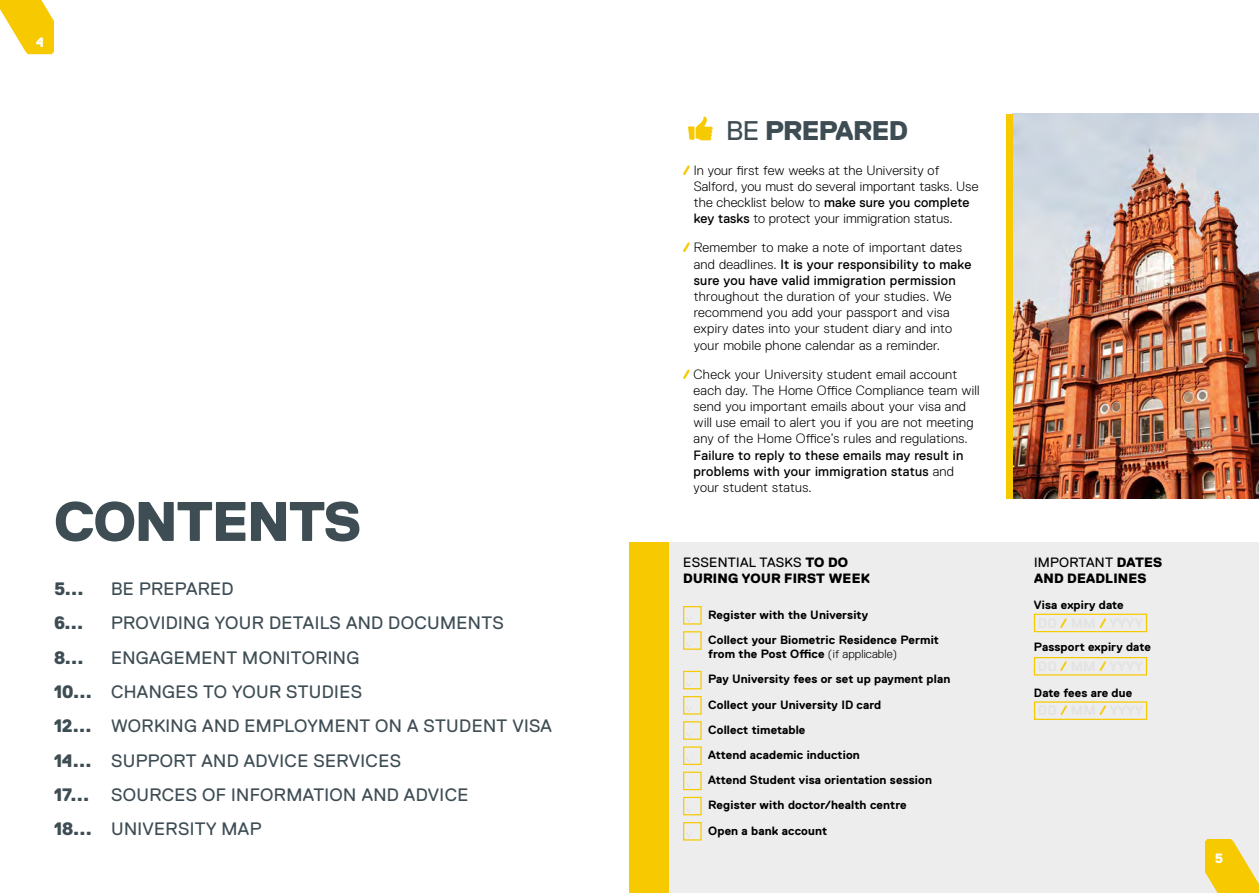
<style>
.page{position:relative;width:1259px;height:893px;background:#fff}
.page>*{position:absolute;margin:0;border:0;box-sizing:border-box;transform-origin:0 0}
.t1{font:800 55.65px "Replica Pro";letter-spacing:-.02em;color:#3e4d54}
.t2{font:800 27px "Replica Pro";letter-spacing:-.02em;color:#3e4d54}
.t3{font:18px "Replica Pro";letter-spacing:.02em;color:#3e4d54}
.t4{font:800 18px "Replica Pro";color:#3e4d54}
.t5{font:300 13.5px/16.2px "Replica Pro";letter-spacing:.02em;color:#000}
.t6{font:800 13.5px/16.2px "Replica Pro";letter-spacing:.02em;color:#000}
.t7{font:800 13.5px "Replica Pro";color:#fff}
.t8{font:700 12px/14.4px "Replica Pro";letter-spacing:.01em;color:#000}
.s1{font-weight:800}
.s2{font-weight:400}
.s3{font-weight:800;color:#f6c900}
.s4{font-weight:300}
</style>
<div class="page">
<div style="left:629px;top:542px;width:45px;height:351px;background:#f6c900"></div>
<div style="left:669px;top:542px;width:590px;height:351px;background:#ededed"></div>
<svg style="left:688px;top:117px;width:25px;height:23px"></svg>
<div style="left:683px;top:606px;width:18px;height:19px;border:1px solid #f6c900"></div>
<div style="left:683px;top:631px;width:18px;height:19px;border:1px solid #f6c900"></div>
<div style="left:683px;top:671px;width:18px;height:18px;border:1px solid #f6c900"></div>
<div style="left:683px;top:696px;width:18px;height:19px;border:1px solid #f6c900"></div>
<div style="left:683px;top:721px;width:18px;height:19px;border:1px solid #f6c900"></div>
<div style="left:683px;top:746px;width:18px;height:19px;border:1px solid #f6c900"></div>
<div style="left:683px;top:772px;width:18px;height:18px;border:1px solid #f6c900"></div>
<div style="left:683px;top:797px;width:18px;height:18px;border:1px solid #f6c900"></div>
<div style="left:683px;top:822px;width:18px;height:19px;border:1px solid #f6c900"></div>
<svg style="left:684px;top:608px;width:16px;height:16px"></svg>
<svg style="left:684px;top:633px;width:16px;height:16px"></svg>
<svg style="left:684px;top:672px;width:16px;height:16px"></svg>
<svg style="left:684px;top:697px;width:16px;height:16px"></svg>
<svg style="left:684px;top:723px;width:16px;height:16px"></svg>
<svg style="left:684px;top:748px;width:16px;height:16px"></svg>
<svg style="left:684px;top:773px;width:16px;height:16px"></svg>
<svg style="left:684px;top:798px;width:16px;height:16px"></svg>
<svg style="left:684px;top:823px;width:16px;height:16px"></svg>
<div style="left:1034px;top:614px;width:113px;height:18px;border:1px solid #f6c900"></div>
<div style="left:1034px;top:657px;width:113px;height:18px;border:1px solid #f6c900"></div>
<div style="left:1034px;top:701px;width:113px;height:19px;border:1px solid #f6c900"></div>
<svg style="left:0;top:0;width:54px;height:54px"></svg>
<svg style="left:1205px;top:839px;width:54px;height:54px"></svg>
<img style="left:1012px;top:114px;width:247px;height:385px">
<div style="left:1006px;top:114px;width:6px;height:385px;background:#f6c900"></div>
<p class="t7" style="left:36px;top:35px;width:9px">4</p>
<p class="t1" style="left:54px;top:491px;width:308px">CONTENTS</p>
<p class="t4" style="left:54px;top:579px;width:31px">5...</p>
<p class="t3" style="left:111px;top:579px;width:124px">BE PREPARED</p>
<p class="t4" style="left:54px;top:613px;width:31px">6...</p>
<p class="t3" style="left:111px;top:613px;width:394px">PROVIDING YOUR DETAILS AND DOCUMENTS</p>
<p class="t4" style="left:54px;top:647px;width:31px">8...</p>
<p class="t3" style="left:111px;top:647px;width:250px">ENGAGEMENT MONITORING</p>
<p class="t3" style="left:54px;top:682px;width:309px"><span class="s1">10...</span> CHANGES TO YOUR STUDIES</p>
<p class="t3" style="left:54px;top:716px;width:499px"><span class="s1">12...</span> WORKING AND EMPLOYMENT ON A STUDENT VISA</p>
<p class="t3" style="left:54px;top:750px;width:348px"><span class="s1">14...</span> SUPPORT AND ADVICE SERVICES</p>
<p class="t3" style="left:54px;top:785px;width:416px"><span class="s1">17...</span> SOURCES OF INFORMATION AND ADVICE</p>
<p class="t3" style="left:54px;top:819px;width:209px"><span class="s1">18...</span> UNIVERSITY MAP</p>
<p class="t2" style="left:726px;top:116px;width:183px"><span class="s2">BE</span> PREPARED</p>
<p class="t5" style="left:694px;top:162px;width:286px;text-indent:-11px"><span class="s3">/</span> In your first few weeks at the University of Salford, you must do several important tasks. Use the checklist below to <span class="s2">make sure you complete key tasks</span> to protect your immigration status.</p>
<p class="t5" style="left:694px;top:240px;width:279px;text-indent:-11px"><span class="s3">/</span> Remember to make a note of important dates and deadlines. <span class="s2">It is your responsibility to make sure you have valid immigration permission </span>throughout the duration of your studies. We recommend you add your passport and visa expiry dates into your student diary and into your mobile phone calendar as a reminder.</p>
<p class="t5" style="left:693px;top:366px;width:287px;text-indent:-11px"><span class="s3">/</span> Check your University student email account each day. The Home Office Compliance team will send you important emails about your visa and will use email to alert you if you are not meeting any of the Home Office’s rules and regulations.<br><span class="s2">Failure to reply to these emails may result in problems with your immigration status</span> and your student status.</p>
<p class="t6" style="left:683px;top:554px;width:188px"><span class="s2">ESSENTIAL TASKS</span> TO DO<br>DURING YOUR FIRST WEEK</p>
<p class="t8" style="left:708px;top:607px;width:161px">Register with the University</p>
<p class="t8" style="left:708px;top:632px;width:232px">Collect your Biometric Residence Permit from the Post Office <span class="s4">(if applicable)</span></p>
<p class="t8" style="left:708px;top:672px;width:244px">Pay University fees or set up payment plan</p>
<p class="t8" style="left:708px;top:697px;width:175px">Collect your University ID card</p>
<p class="t8" style="left:708px;top:722px;width:99px">Collect timetable</p>
<p class="t8" style="left:708px;top:748px;width:153px">Attend academic induction</p>
<p class="t8" style="left:708px;top:773px;width:225px">Attend Student visa orientation session</p>
<p class="t8" style="left:708px;top:798px;width:200px">Register with doctor/health centre</p>
<p class="t8" style="left:708px;top:823px;width:120px">Open a bank account</p>
<p class="t6" style="left:1034px;top:554px;width:130px"><span class="s2">IMPORTANT</span> DATES<br>AND DEADLINES</p>
<p class="t8" style="left:1034px;top:598px;width:91px">Visa expiry date</p>
<p class="t8" style="left:1034px;top:640px;width:118px">Passport expiry date</p>
<p class="t8" style="left:1034px;top:685px;width:100px">Date fees are due</p>
<p class="t7" style="left:1214px;top:851px;width:10px">5</p>
</div>
